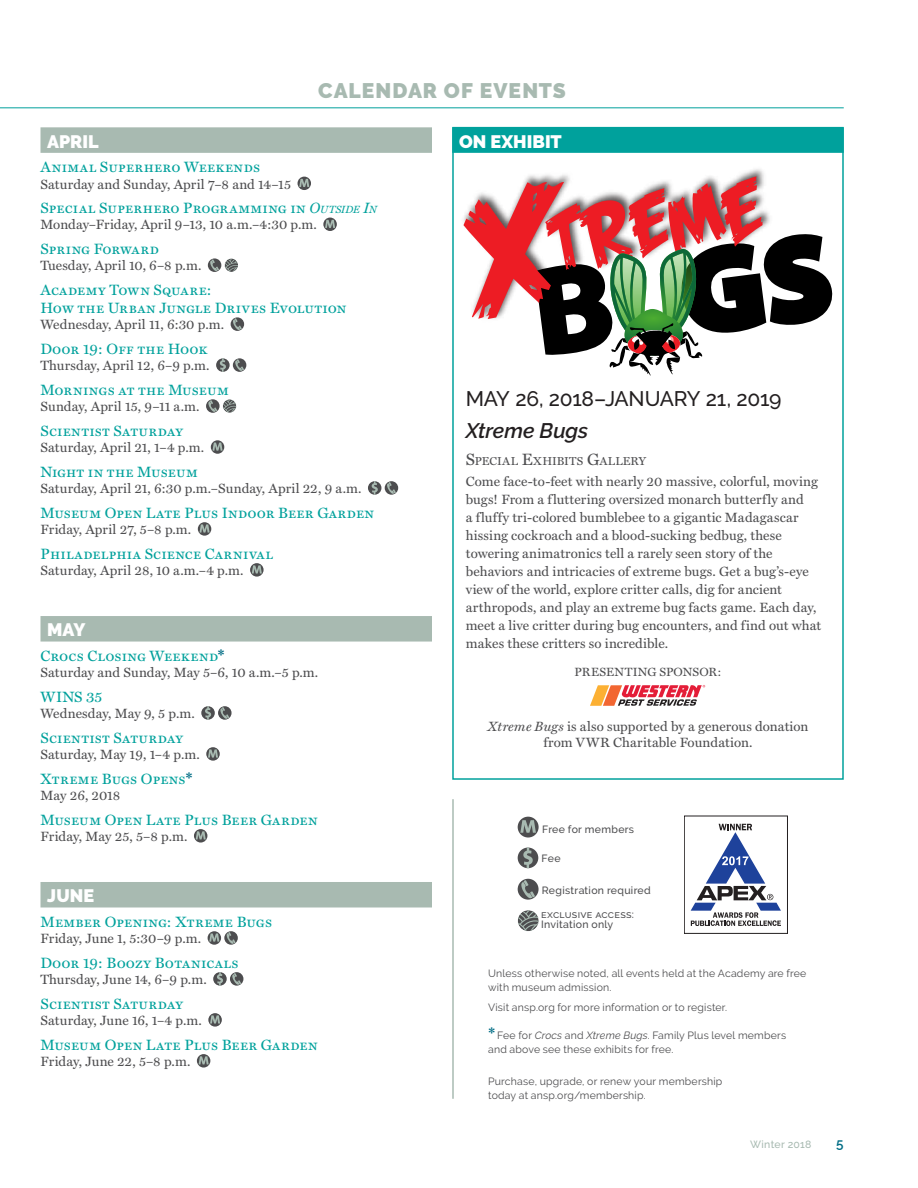
<style>
.page{position:relative;width:918px;height:1188px;background:#fff}
.page>*{position:absolute;margin:0;border:0;box-sizing:border-box;transform-origin:0 0}
.t1{font:500 21px "Raleway";letter-spacing:-.015em;color:#231f20}
.t2{font:900 21px "Raleway";letter-spacing:.045em;color:#a8bab1}
.t3{font:italic 600 21px "Raleway";letter-spacing:-.005em;color:#231f20}
.t4{font:900 18px "Raleway";letter-spacing:.005em;color:#fff}
.t5{font:15px/18px "Miller Text SC";letter-spacing:.01em;color:#00a19c}
.t6{font:13.5px/18px "Miller Text Roman";letter-spacing:.01em;color:#4d4d4f}
.t7{font:600 13.5px "Raleway";color:#006d85}
.t8{font:12px "Miller Text Roman";letter-spacing:.01em;color:#4d4d4f}
.t9{font:11.55px "Miller Text Roman";letter-spacing:.005em;color:#4d4d4f}
.t10{font:10.5px/13.5px "Raleway";letter-spacing:.02em;color:#4d4d4f}
.t11{font:500 10.5px/10.5px "Raleway";letter-spacing:.025em;color:#4d4d4f}
.t12{font:500 10.5px "Raleway";letter-spacing:.02em;color:#a8bab1}
.s1{font-family:"Miller Text";font-style:italic}
.s2{font-family:"Miller Text";font-style:italic;font-size:10.5px}
.s3{font-family:"Miller Text";font-weight:700;font-size:16.5px;color:#006d85}
.s4{font-size:16.5px}
.s5{font-style:italic}
</style>
<div class="page">
<div style="left:452px;top:127px;width:392px;height:26px;background:#00a19c"></div>
<svg style="left:590px;top:685px;width:115px;height:21px"></svg>
<svg style="left:691px;top:824px;width:90px;height:102px"></svg>
<div style="left:684px;top:816px;width:104px;height:118px;border:1px solid #231f20"></div>
<div style="left:40px;top:127px;width:392px;height:26px;background:#a8bab1"></div>
<div style="left:40px;top:616px;width:392px;height:26px;background:#a8bab1"></div>
<div style="left:40px;top:882px;width:392px;height:25px;background:#a8bab1"></div>
<svg style="left:298px;top:177px;width:13px;height:13px"></svg>
<svg style="left:299px;top:179px;width:10px;height:8px"></svg>
<svg style="left:323px;top:218px;width:14px;height:13px"></svg>
<svg style="left:325px;top:220px;width:10px;height:8px"></svg>
<div style="left:208px;top:258px;width:13px;height:14px;background:#4d4d4f;border-radius:50%"></div>
<svg style="left:210px;top:259px;width:9px;height:12px"></svg>
<svg style="left:225px;top:258px;width:13px;height:14px"></svg>
<div style="left:231px;top:317px;width:13px;height:14px;background:#4d4d4f;border-radius:50%"></div>
<svg style="left:233px;top:318px;width:9px;height:12px"></svg>
<svg style="left:216px;top:358px;width:14px;height:14px"></svg>
<svg style="left:220px;top:358px;width:6px;height:14px"></svg>
<div style="left:233px;top:358px;width:13px;height:14px;background:#4d4d4f;border-radius:50%"></div>
<svg style="left:235px;top:359px;width:9px;height:12px"></svg>
<svg style="left:206px;top:399px;width:14px;height:14px"></svg>
<svg style="left:208px;top:400px;width:9px;height:12px"></svg>
<svg style="left:223px;top:399px;width:13px;height:14px"></svg>
<svg style="left:211px;top:440px;width:13px;height:14px"></svg>
<svg style="left:213px;top:443px;width:10px;height:8px"></svg>
<svg style="left:368px;top:481px;width:13px;height:14px"></svg>
<svg style="left:372px;top:481px;width:6px;height:14px"></svg>
<div style="left:385px;top:481px;width:13px;height:14px;background:#4d4d4f;border-radius:50%"></div>
<svg style="left:387px;top:482px;width:9px;height:12px"></svg>
<svg style="left:198px;top:522px;width:13px;height:14px"></svg>
<svg style="left:200px;top:524px;width:10px;height:9px"></svg>
<svg style="left:250px;top:563px;width:14px;height:14px"></svg>
<svg style="left:252px;top:565px;width:10px;height:9px"></svg>
<svg style="left:201px;top:706px;width:14px;height:14px"></svg>
<svg style="left:205px;top:706px;width:6px;height:14px"></svg>
<svg style="left:218px;top:706px;width:14px;height:14px"></svg>
<svg style="left:220px;top:707px;width:9px;height:12px"></svg>
<svg style="left:206px;top:747px;width:14px;height:14px"></svg>
<svg style="left:208px;top:749px;width:10px;height:9px"></svg>
<svg style="left:194px;top:829px;width:13px;height:14px"></svg>
<svg style="left:196px;top:831px;width:10px;height:8px"></svg>
<svg style="left:208px;top:931px;width:13px;height:14px"></svg>
<svg style="left:209px;top:934px;width:10px;height:8px"></svg>
<svg style="left:224px;top:931px;width:14px;height:14px"></svg>
<svg style="left:227px;top:932px;width:9px;height:12px"></svg>
<svg style="left:213px;top:972px;width:14px;height:14px"></svg>
<svg style="left:217px;top:972px;width:6px;height:14px"></svg>
<div style="left:230px;top:972px;width:13px;height:14px;background:#4d4d4f;border-radius:50%"></div>
<svg style="left:232px;top:973px;width:9px;height:12px"></svg>
<svg style="left:208px;top:1013px;width:14px;height:14px"></svg>
<svg style="left:210px;top:1015px;width:10px;height:9px"></svg>
<svg style="left:197px;top:1054px;width:13px;height:14px"></svg>
<svg style="left:199px;top:1056px;width:10px;height:8px"></svg>
<svg style="left:463px;top:176px;width:370px;height:200px"></svg>
<svg style="left:518px;top:879px;width:21px;height:21px"></svg>
<svg style="left:521px;top:880px;width:14px;height:18px"></svg>
<div style="left:518px;top:817px;width:21px;height:21px;background:#4d4d4f;border-radius:50%"></div>
<svg style="left:520px;top:820px;width:16px;height:13px"></svg>
<div style="left:518px;top:848px;width:20px;height:20px;background:#4d4d4f;border-radius:50%"></div>
<svg style="left:523px;top:848px;width:10px;height:20px"></svg>
<svg style="left:518px;top:910px;width:21px;height:21px"></svg>
<hr style="left:0;top:107px;width:844px;height:1px;background:#00a19c">
<hr style="left:452px;top:799px;width:2px;height:300px;background:#a8bab1">
<h1 class="t2" style="left:318px;top:78px;width:249px">CALENDAR OF EVENTS</h1>
<h2 class="t4" style="left:47px;top:131px;width:53px">APRIL</h2>
<p class="t5" style="left:40px;top:158px;width:221px">Animal Superhero Weekends</p>
<p class="t6" style="left:40px;top:175px;width:252px">Saturday and Sunday, April 7–8 and 14–15</p>
<p class="t5" style="left:40px;top:199px;width:338px">Special Superhero Programming in <span class="s1">O</span><span class="s2">UTSIDE</span> <span class="s1">I</span><span class="s2">N</span></p>
<p class="t6" style="left:40px;top:216px;width:278px">Monday–Friday, April 9–13, 10 a.m.–4:30 p.m.</p>
<p class="t5" style="left:40px;top:240px;width:120px">Spring Forward</p>
<p class="t6" style="left:40px;top:257px;width:162px">Tuesday, April 10, 6–8 p.m.</p>
<p class="t5" style="left:40px;top:281px;width:307px">Academy Town Square:<br>How the Urban Jungle Drives Evolution</p>
<p class="t6" style="left:40px;top:316px;width:185px">Wednesday, April 11, 6:30 p.m.</p>
<p class="t5" style="left:40px;top:340px;width:169px">Door 19: Off the Hook</p>
<p class="t6" style="left:40px;top:357px;width:171px">Thursday, April 12, 6–9 p.m.</p>
<p class="t5" style="left:40px;top:381px;width:190px">Mornings at the Museum</p>
<p class="t6" style="left:40px;top:398px;width:161px">Sunday, April 15, 9–11 a.m.</p>
<p class="t5" style="left:40px;top:422px;width:144px">Scientist Saturday</p>
<p class="t6" style="left:40px;top:439px;width:165px">Saturday, April 21, 1–4 p.m.</p>
<p class="t5" style="left:40px;top:463px;width:159px">Night in the Museum</p>
<p class="t6" style="left:40px;top:479px;width:322px">Saturday, April 21, 6:30 p.m.–Sunday, April 22, 9 a.m.</p>
<p class="t5" style="left:40px;top:504px;width:335px">Museum Open Late Plus Indoor Beer Garden</p>
<p class="t6" style="left:40px;top:520px;width:152px">Friday, April 27, 5–8 p.m.</p>
<p class="t5" style="left:40px;top:545px;width:234px">Philadelphia Science Carnival</p>
<p class="t6" style="left:40px;top:561px;width:205px">Saturday, April 28, 10 a.m.–4 p.m.</p>
<h2 class="t4" style="left:47px;top:620px;width:40px">MAY</h2>
<p class="t5" style="left:40px;top:647px;width:186px">Crocs Closing Weekend<span class="s3">*</span></p>
<p class="t6" style="left:40px;top:664px;width:279px">Saturday and Sunday, May 5–6, 10 a.m.–5 p.m.</p>
<p class="t5" style="left:40px;top:688px;width:64px">WINS 35</p>
<p class="t6" style="left:40px;top:704px;width:156px">Wednesday, May 9, 5 p.m.</p>
<p class="t5" style="left:40px;top:729px;width:144px">Scientist Saturday</p>
<p class="t6" style="left:40px;top:745px;width:161px">Saturday, May 19, 1–4 p.m.</p>
<p class="t5" style="left:40px;top:770px;width:154px">Xtreme Bugs Opens<span class="s3">*</span></p>
<p class="t6" style="left:40px;top:786px;width:81px">May 26, 2018</p>
<p class="t5" style="left:40px;top:811px;width:279px">Museum Open Late Plus Beer Garden</p>
<p class="t6" style="left:40px;top:827px;width:148px">Friday, May 25, 5–8 p.m.</p>
<h2 class="t4" style="left:47px;top:885px;width:49px">JUNE</h2>
<p class="t5" style="left:40px;top:913px;width:233px">Member Opening: Xtreme Bugs</p>
<p class="t6" style="left:40px;top:929px;width:162px">Friday, June 1, 5:30–9 p.m.</p>
<p class="t5" style="left:40px;top:954px;width:200px">Door 19: Boozy Botanicals</p>
<p class="t6" style="left:40px;top:970px;width:168px">Thursday, June 14, 6–9 p.m.</p>
<p class="t5" style="left:40px;top:995px;width:144px">Scientist Saturday</p>
<p class="t6" style="left:40px;top:1011px;width:163px">Saturday, June 16, 1–4 p.m.</p>
<p class="t5" style="left:40px;top:1036px;width:279px">Museum Open Late Plus Beer Garden</p>
<p class="t6" style="left:40px;top:1052px;width:151px">Friday, June 22, 5–8 p.m.</p>
<h2 class="t4" style="left:459px;top:131px;width:104px">ON EXHIBIT</h2>
<h1 class="t1" style="left:466px;top:387px;width:317px">MAY 26, 2018–JANUARY 21, 2019</h1>
<h1 class="t3" style="left:466px;top:419px;width:124px">Xtreme Bugs</h1>
<p class="t9" style="left:466px;top:454px;width:182px"><span class="s4">S</span>PECIAL <span class="s4">E</span>XHIBITS <span class="s4">G</span>ALLERY</p>
<p class="t6" style="left:466px;top:472px;width:357px">Come face-to-feet with nearly 20 massive, colorful, moving bugs! From a fluttering oversized monarch butterfly and<br>a fluffy tri-colored bumblebee to a gigantic Madagascar hissing cockroach and a blood-sucking bedbug, these towering animatronics tell a rarely seen story of the behaviors and intricacies of extreme bugs. Get a bug’s-eye view of the world, explore critter calls, dig for ancient arthropods, and play an extreme bug facts game. Each day, meet a live critter during bug encounters, and find out what makes these critters so incredible.</p>
<p class="t8" style="left:575px;top:665px;width:148px">PRESENTING SPONSOR:</p>
<p class="t6" style="left:488px;top:718px;width:322px;line-height:16.2px;text-align:center"><span class="s1">Xtreme Bugs</span> is also supported by a generous donation from VWR Charitable Foundation.</p>
<p class="t11" style="left:542px;top:824px;width:93px">Free for members</p>
<p class="t11" style="left:542px;top:853px;width:20px">Fee</p>
<p class="t11" style="left:542px;top:885px;width:110px">Registration required</p>
<p class="t11" style="left:541px;top:909px;width:94px">exclusive access:<br>Invitation only</p>
<p class="t10" style="left:488px;top:967px;width:320px">Unless otherwise noted, all events held at the Academy are free with museum admission.</p>
<p class="t10" style="left:488px;top:1000px;width:241px">Visit ansp.org for more information or to register.</p>
<p class="t10" style="left:488px;top:1029px;width:300px"><span class="s3">*</span> Fee for <span class="s5">Crocs</span> and <span class="s5">Xtreme Bugs</span>. Family Plus level members and above see these exhibits for free.</p>
<p class="t10" style="left:488px;top:1075px;width:236px">Purchase, upgrade, or renew your membership today at ansp.org/membership.</p>
<p class="t12" style="left:750px;top:1138px;width:63px">Winter 2018</p>
<p class="t7" style="left:836px;top:1135px;width:9px">5</p>
</div>
